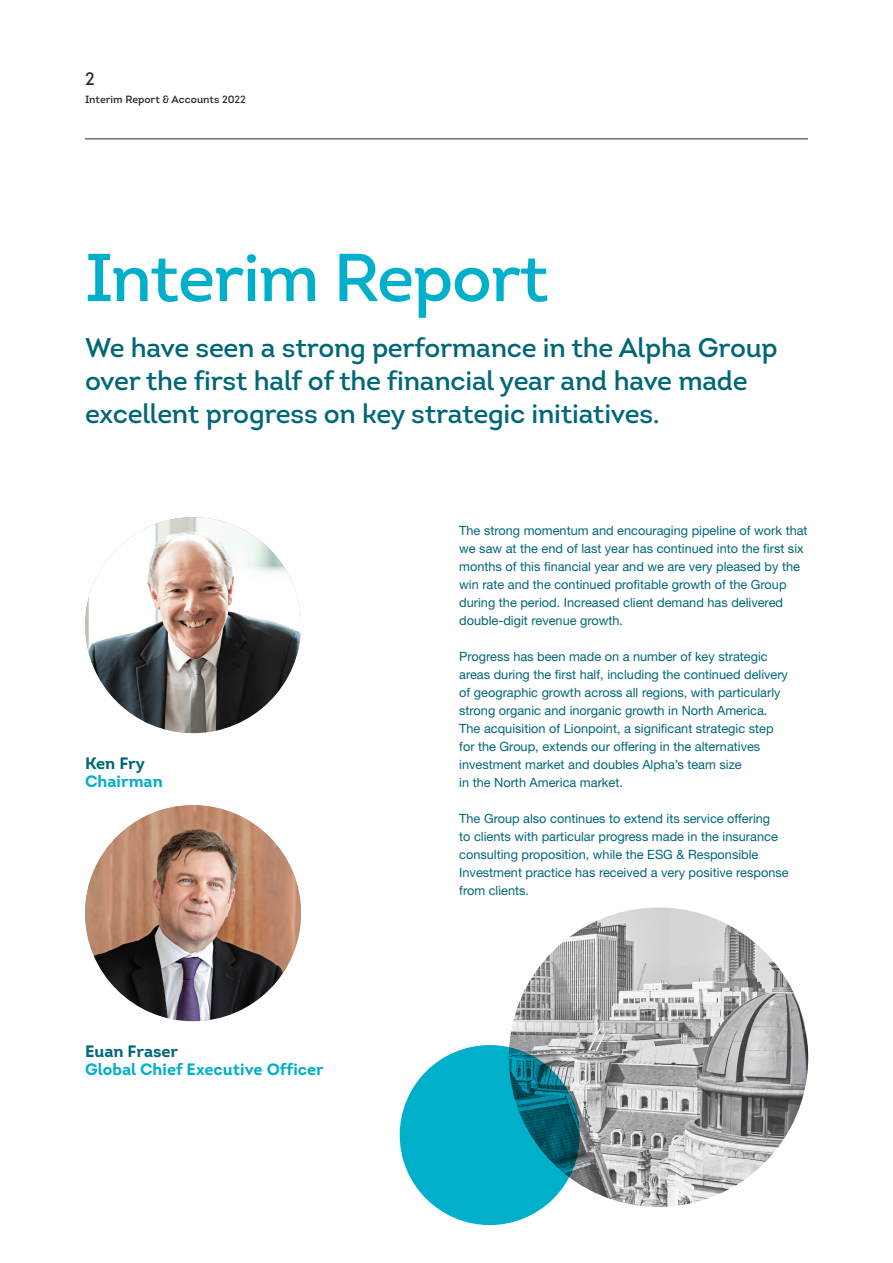
<style>
.page{position:relative;width:893px;height:1263px;background:#fff}
.page>*{position:absolute;margin:0;border:0;box-sizing:border-box;transform-origin:0 0}
.t1{font:67.5px "Intro";letter-spacing:-.02em;color:#00afca}
.t2{font:27px/33px "Intro";letter-spacing:-.01em;color:#006778}
.t3{font:18px "Intro";color:#272520}
.t4{font:700 16.5px "Intro";color:#00afca}
.t5{font:700 16.5px "Intro";color:#006778}
.t6{font:12.75px/18px "Helvetica Neue LT Std";color:#006778}
.t7{font:10.5px "Intro";color:#272520}
</style>
<div class="page">
<img style="left:85px;top:805px;width:216px;height:216px;border-radius:108px">
<img style="left:85px;top:517px;width:216px;height:216px;border-radius:108px">
<img style="left:509px;top:907px;width:299px;height:300px;border-radius:150px">
<svg style="left:400px;top:1045px;width:180px;height:180px;background:#009fb8"></svg>
<hr style="left:85px;top:139px;width:723px;height:1px;background:#272520">
<h3 class="t3" style="left:85px;top:67px;width:11px">2</h3>
<p class="t7" style="left:85px;top:93px;width:162px">Interim Report &amp; Accounts 2022</p>
<h1 class="t1" style="left:85px;top:235px;width:465px">Interim Report</h1>
<h2 class="t2" style="left:85px;top:331px;width:694px">We have seen a strong performance in the Alpha Group over the first half of the financial year and have made excellent progress on key strategic initiatives.</h2>
<p class="t5" style="left:85px;top:753px;width:62px">Ken Fry</p>
<p class="t4" style="left:85px;top:771px;width:79px">Chairman</p>
<p class="t5" style="left:85px;top:1041px;width:95px">Euan Fraser</p>
<p class="t4" style="left:85px;top:1059px;width:240px">Global Chief Executive Officer</p>
<p class="t6" style="left:459px;top:521px;width:350px">The strong momentum and encouraging pipeline of work that we saw at the end of last year has continued into the first six months of this financial year and we are very pleased by the win rate and the continued profitable growth of the Group during the period. Increased client demand has delivered double-digit revenue growth.</p>
<p class="t6" style="left:459px;top:647px;width:330px">Progress has been made on a number of key strategic areas during the first half, including the continued delivery of geographic growth across all regions, with particularly strong organic and inorganic growth in North America.<br>The acquisition of Lionpoint, a significant strategic step for the Group, extends our offering in the alternatives investment market and doubles Alpha’s team size<br>in the North America market.</p>
<p class="t6" style="left:459px;top:809px;width:331px">The Group also continues to extend its service offering<br>to clients with particular progress made in the insurance consulting proposition, while the ESG &amp; Responsible Investment practice has received a very positive response from clients.</p>
</div>
